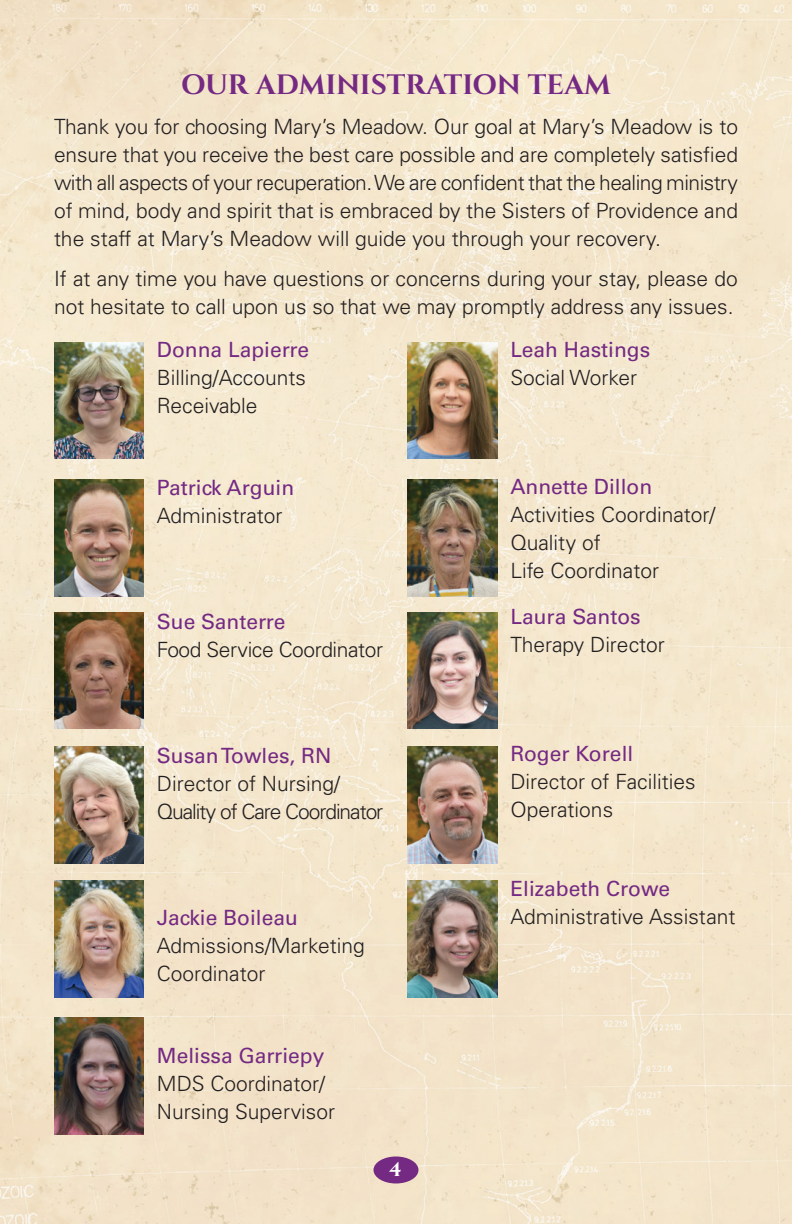
<style>
.page{position:relative;width:792px;height:1224px;background:#fff}
.page>*{position:absolute;margin:0;border:0;box-sizing:border-box;transform-origin:0 0}
.SUBHEAD{font:700 28px "Cinzel";color:#742983}
.body{font:300 21px/28px "Univers LT Std";color:#231f20;text-align:justify}
.names{font:300 21px/28px "Univers LT Std";color:#231f20}
.names-2{font:300 21px/28px "Univers LT Std";letter-spacing:-.05em;color:#231f20}
.names-3{font:21px/28px "Univers LT Std";color:#742983}
.names-4{font:300 21px/28px "Univers LT Std";letter-spacing:-.02em;color:#231f20}
.SUBHEAD-2{font:700 20px "Cinzel";color:#fff}
.s1{font-weight:400;color:#742983}
.s2{font-weight:300;color:#231f20}
</style>
<div class="page">
<img style="left:0;top:0;width:792px;height:1224px">
<div style="left:374px;top:1156px;width:44px;height:28px;background:#742983;border-radius:50%"></div>
<img style="left:54px;top:342px;width:90px;height:117px">
<img style="left:54px;top:612px;width:90px;height:117px">
<img style="left:54px;top:479px;width:90px;height:117px">
<img style="left:54px;top:746px;width:90px;height:117px">
<img style="left:54px;top:880px;width:90px;height:117px">
<img style="left:54px;top:1018px;width:90px;height:117px">
<img style="left:408px;top:342px;width:90px;height:117px">
<img style="left:408px;top:479px;width:90px;height:117px">
<img style="left:408px;top:612px;width:90px;height:117px">
<img style="left:408px;top:746px;width:90px;height:117px">
<img style="left:408px;top:880px;width:90px;height:117px">
<p class="SUBHEAD" style="left:181px;top:68px;width:431px">OUR ADMINISTRATION TEAM</p>
<p class="body" style="left:54px;top:113px;width:686px">Thank you for choosing Mary’s Meadow. Our goal at Mary’s Meadow is to ensure that you receive the best care possible and are completely satisfied with all aspects of your recuperation. We are confident that the healing ministry of mind, body and spirit that is embraced by the Sisters of Providence and the staff at Mary’s Meadow will guide you through your recovery.</p>
<p class="body" style="left:54px;top:265px;width:685px">If at any time you have questions or concerns during your stay, please do not hesitate to call upon us so that we may promptly address any issues.</p>
<p class="names" style="left:157px;top:336px;width:154px"><span class="s1">Donna Lapierre<br></span>Billing/Accounts<br>Receivable</p>
<p class="names-3" style="left:510px;top:336px;width:141px">Leah Hastings<br><span class="s2">Social Worker</span></p>
<p class="names-3" style="left:157px;top:474px;width:139px">Patrick Arguin<br><span class="s2">Administrator</span></p>
<p class="names-4" style="left:157px;top:608px;width:228px"><span class="s1">Sue Santerre<br></span>Food Service Coordinator</p>
<p class="names-2" style="left:157px;top:742px;width:228px"><span class="s1">Susan Towles, RN<br></span>Director of Nursing/<br>Quality of Care Coordinator</p>
<p class="names" style="left:157px;top:904px;width:210px"><span class="s1">Jackie Boileau<br></span>Admissions/Marketing<br>Coordinator</p>
<p class="names" style="left:157px;top:1042px;width:180px"><span class="s1">Melissa Garriepy<br></span>MDS Coordinator/<br>Nursing Supervisor</p>
<p class="SUBHEAD-2" style="left:389px;top:1157px;width:14px">4</p>
<p class="names" style="left:510px;top:473px;width:206px"><span class="s1">Annette Dillon<br></span>Activities Coordinator/<br>Quality of<br>Life Coordinator</p>
<p class="names" style="left:510px;top:603px;width:156px"><span class="s1">Laura Santos<br></span>Therapy Director</p>
<p class="names" style="left:510px;top:740px;width:187px"><span class="s1">Roger Korell<br></span>Director of Facilities<br>Operations</p>
<p class="names" style="left:510px;top:875px;width:227px"><span class="s1">Elizabeth Crowe<br></span>Administrative Assistant</p>
</div>
